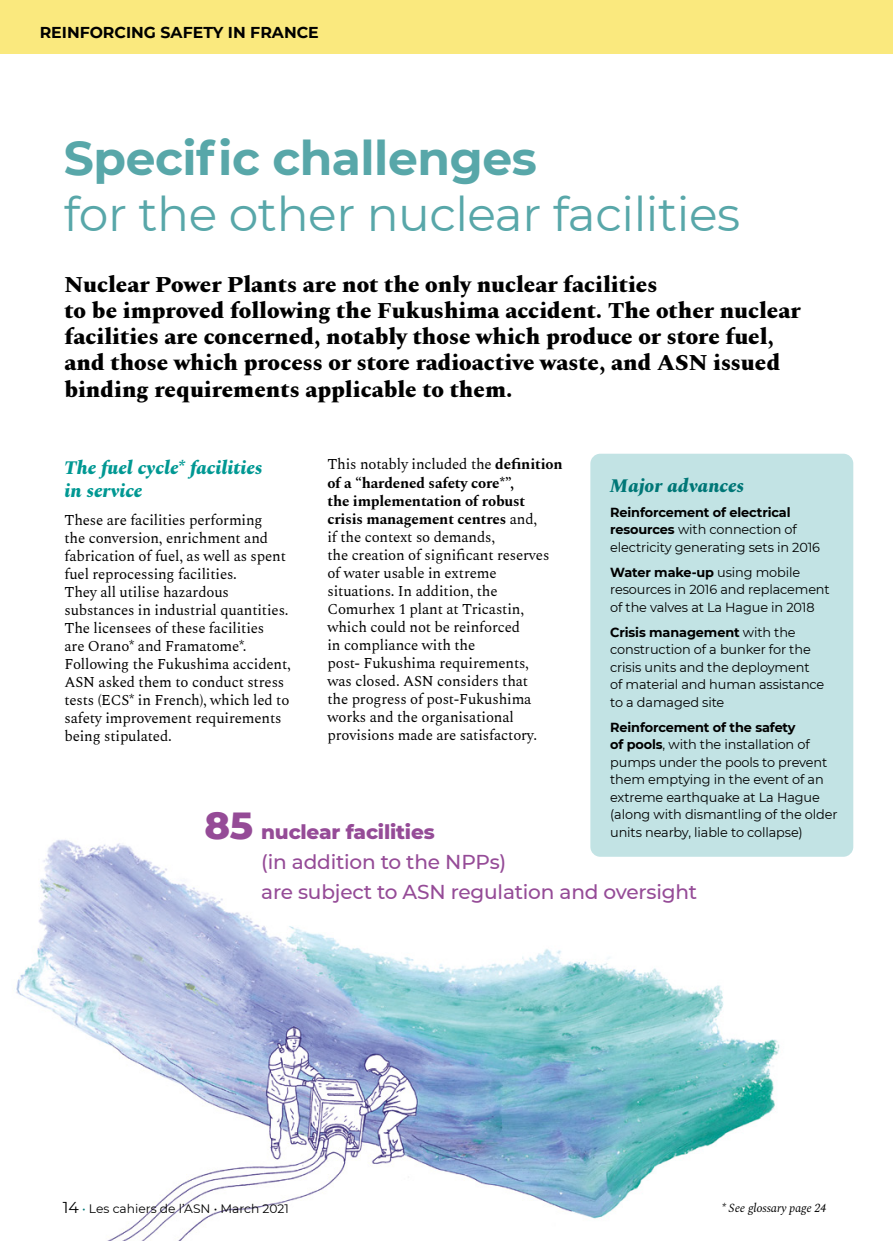
<style>
.page{position:relative;width:893px;height:1241px;background:#fff}
.page>*{position:absolute;margin:0;border:0;box-sizing:border-box;transform-origin:0 0}
.t1{font:47.25px "Montserrat";letter-spacing:-.01em;color:#58a7a9}
.t2{font:700 47.25px "Montserrat";letter-spacing:-.01em;color:#58a7a9}
.t3{font:800 22.75px/26.2px "Spectral";color:#000}
.t4{font:500 20.12px/29.8px "Montserrat";letter-spacing:-.01em;color:#954b97}
.t5{font:italic 800 19.25px/22.8px "Spectral";color:#009893}
.t6{font:italic 800 19.25px "Spectral";color:#077}
.t7{font:700 15.75px "Montserrat";color:#000}
.t8{font:14.88px/18px "Spectral";letter-spacing:-.01em;color:#000}
.t9{font:13.12px/17.5px "Montserrat";letter-spacing:-.01em;color:#000}
.t10{font:12.25px "Montserrat";color:#000}
.t11{font:italic 12.25px "Spectral";letter-spacing:-.01em;color:#000}
.s1{font-weight:700}
.s2{font-weight:800;font-size:38.5px}
.s3{font-weight:800}
.s4{font-size:15.75px}
.s5{color:#077}
</style>
<div class="page">
<img style="left:16px;top:840px;width:785px;height:400px">
<div style="left:590px;top:453px;width:263px;height:403px;background:#c2e3e4;border-radius:10px"></div>
<div style="left:0;top:0;width:893px;height:54px;background:#fae97e"></div>
<p class="t7" style="left:40px;top:21px;width:281px">REINFORCING SAFETY IN FRANCE</p>
<h1 class="t2" style="left:64px;top:124px;width:474px">Specific challenges</h1>
<h1 class="t1" style="left:64px;top:181px;width:678px">for the other nuclear facilities</h1>
<p class="t3" style="left:64px;top:269px;width:737px">Nuclear Power Plants are not the only nuclear facilities<br>to be improved following the Fukushima accident. The other nuclear facilities are concerned, notably those which produce or store fuel, and those which process or store radioactive waste, and ASN issued binding requirements applicable to them.</p>
<p class="t8" style="left:327px;top:454px;width:237px">This notably included the <span class="s1">definition of a “hardened safety core*”,<br>the implementation of robust crisis management centres</span> and,<br>if the context so demands,<br>the creation of significant reserves of water usable in extreme situations. In addition, the<br>Comurhex 1 plant at Tricastin, which could not be reinforced<br>in compliance with the<br>post‑ Fukushima requirements,<br>was closed. ASN considers that<br>the progress of post-Fukushima works and the organisational provisions made are satisfactory.</p>
<p class="t5" style="left:64px;top:455px;width:200px">The fuel cycle* facilities in service</p>
<p class="t8" style="left:64px;top:509px;width:228px">These are facilities performing<br>the conversion, enrichment and fabrication of fuel, as well as spent fuel reprocessing facilities.<br>They all utilise hazardous substances in industrial quantities.<br>The licensees of these facilities<br>are Orano* and Framatome*.<br>Following the Fukushima accident,<br>ASN asked them to conduct stress tests (ECS* in French), which led to safety improvement requirements being stipulated.</p>
<p class="t6" style="left:610px;top:471px;width:135px">Major advances</p>
<p class="t9" style="left:610px;top:503px;width:211px"><span class="s1">Reinforcement of electrical resources</span> with connection of electricity generating sets in 2016</p>
<p class="t9" style="left:610px;top:563px;width:221px"><span class="s1">Water make-up</span> using mobile resources in 2016 and replacement of the valves at La Hague in 2018</p>
<p class="t9" style="left:610px;top:623px;width:216px"><span class="s1">Crisis management</span> with the construction of a bunker for the crisis units and the deployment of material and human assistance to a damaged site</p>
<p class="t9" style="left:610px;top:718px;width:229px"><span class="s1">Reinforcement of the safety<br>of pools</span>, with the installation of pumps under the pools to prevent them emptying in the event of an extreme earthquake at La Hague (along with dismantling of the older units nearby, liable to collapse)</p>
<h3 class="t4" style="left:261px;top:816px;width:438px;text-indent:-57px"><span class="s2">85</span> <span class="s3">nuclear facilities<br></span>(in addition to the NPPs)<br>are subject to ASN regulation and oversight</h3>
<p class="t10" style="left:63px;top:1200px;width:228px"><span class="s4">14</span> <span class="s5">•</span> Les cahiers de l’ASN • March 2021</p>
<p class="t11" style="left:722px;top:1198px;width:107px">* See glossary page 24</p>
</div>
